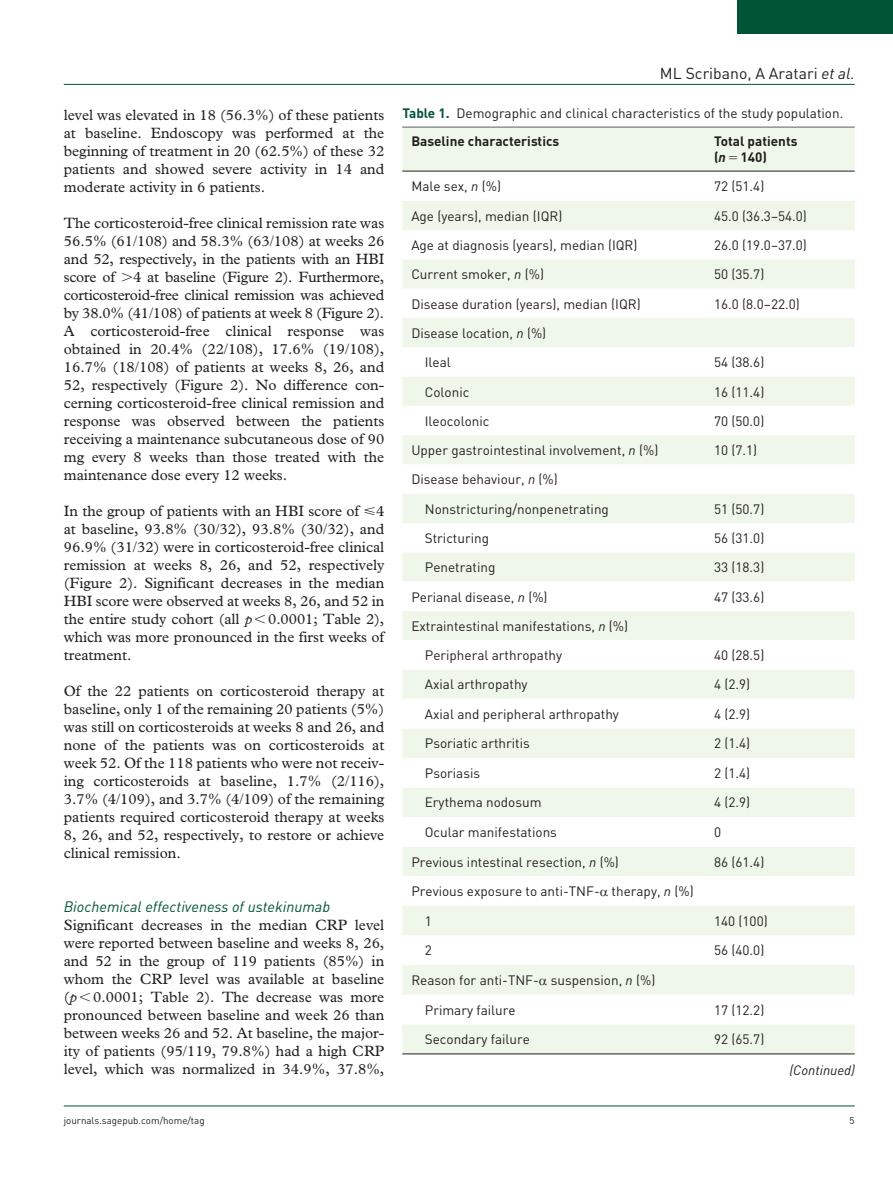
<style>
.page{position:relative;width:893px;height:1191px;background:#fff}
.page>*{position:absolute;margin:0;border:0;box-sizing:border-box;transform-origin:0 0}
.t1{font:15.75px "DIN";color:#231f20}
.t2{font:15px/18px "Plantin Std";color:#231f20;text-align:justify}
.t3{font:italic 15px "DIN";color:#015436}
.t4{font:13.5px/29.2px "DIN";color:#231f20}
.t5{font:700 13.5px/15.8px "DIN";color:#231f20}
.t6{font:italic 13.5px "DIN";color:#231f20}
.t7{font:9.75px "DIN";color:#231f20}
.s1{font-style:italic}
.s2{font-weight:700;color:#015436}
.s3{font-weight:700}
</style>
<div class="page">
<hr style="left:64px;top:84px;width:791px;height:1px;background:#015436">
<hr style="left:64px;top:1105px;width:791px;height:1px;background:#015436">
<div style="left:738px;top:0;width:155px;height:34px;background:#015436"></div>
<hr style="left:402px;top:127px;width:453px;height:1px;background:#231f20">
<div style="left:402px;top:128px;width:453px;height:925px;background:#eff7ea"></div>
<svg style="left:402px;top:172px;width:453px;height:852px"></svg>
<hr style="left:402px;top:171px;width:303px;height:1px;background:#231f20">
<hr style="left:705px;top:171px;width:150px;height:1px;background:#231f20">
<hr style="left:402px;top:1053px;width:303px;height:1px;background:#231f20">
<hr style="left:705px;top:1053px;width:150px;height:1px;background:#231f20">
<svg style="left:729px;top:156px;width:8px;height:3px"></svg>
<svg style="left:600px;top:890px;width:8px;height:6px"></svg>
<svg style="left:539px;top:978px;width:8px;height:7px"></svg>
<p class="t2" style="left:64px;top:106px;width:322px">level was elevated in 18 (56.3%) of these patients at baseline. Endoscopy was performed at the beginning of treatment in 20 (62.5%) of these 32 patients and showed severe activity in 14 and moderate activity in 6 patients.</p>
<p class="t2" style="left:64px;top:214px;width:322px">The corticosteroid-free clinical remission rate was 56.5% (61/108) and 58.3% (63/108) at weeks 26 and 52, respectively, in the patients with an HBI score of 4 at baseline (Figure 2). Furthermore, corticosteroid-free clinical remission was achieved by 38.0% (41/108) of patients at week 8 (Figure 2).<br>A corticosteroid-free clinical response was obtained in 20.4% (22/108), 17.6% (19/108), 16.7% (18/108) of patients at weeks 8, 26, and 52, respectively (Figure 2). No difference con&shy;cerning corticosteroid-free clinical remission and response was observed between the patients receiving a maintenance subcutaneous dose of 90 mg every 8 weeks than those treated with the maintenance dose every 12 weeks.</p>
<p class="t2" style="left:64px;top:502px;width:322px">In the group of patients with an HBI score of ⩽4 at baseline, 93.8% (30/32), 93.8% (30/32), and 96.9% (31/32) were in corticosteroid-free clinical remission at weeks 8, 26, and 52, respectively (Figure 2). Significant decreases in the median HBI score were observed at weeks 8, 26, and 52 in the entire study cohort (all <span class="s1">p</span> 0.0001; Table 2), which was more pronounced in the first weeks of treatment.</p>
<p class="t2" style="left:64px;top:682px;width:322px">Of the 22 patients on corticosteroid therapy at baseline, only 1 of the remaining 20 patients (5%) was still on corticosteroids at weeks 8 and 26, and none of the patients was on corticosteroids at week 52. Of the 118 patients who were not receiv&shy;ing corticosteroids at baseline, 1.7% (2/116), 3.7% (4/109), and 3.7% (4/109) of the remaining patients required corticosteroid therapy at weeks 8, 26, and 52, respectively, to restore or achieve clinical remission.</p>
<p class="t3" style="left:64px;top:897px;width:268px">Biochemical effectiveness of ustekinumab</p>
<p class="t2" style="left:64px;top:916px;width:322px">Significant decreases in the median CRP level were reported between baseline and weeks 8, 26, and 52 in the group of 119 patients (85%) in whom the CRP level was available at baseline (<span class="s1">p</span> 0.0001; Table 2). The decrease was more pronounced between baseline and week 26 than between weeks 26 and 52. At baseline, the major&shy;ity of patients (95/119, 79.8%) had a high CRP level, which was normalized in 34.9%, 37.8%,</p>
<p class="t1" style="left:660px;top:63px;width:196px">ML Scribano, A Aratari <span class="s1">et al.</span></p>
<p class="t4" style="left:411px;top:98px;width:433px;line-height:28.5px;text-indent:-9px"><span class="s2">Table 1.</span> Demographic and clinical characteristics of the study population.<br><span class="s3">Baseline characteristics</span></p>
<p class="t5" style="left:714px;top:133px;width:85px">Total patients (<span class="s1">n</span> 140)</p>
<p class="t4" style="left:411px;top:172px;width:91px">Male sex, <span class="s1">n</span> (%)</p>
<p class="t4" style="left:714px;top:172px;width:52px">72 (51.4)</p>
<p class="t4" style="left:411px;top:201px;width:153px">Age (years), median (IQR)</p>
<p class="t4" style="left:714px;top:201px;width:94px">45.0 (36.3–54.0)</p>
<p class="t4" style="left:411px;top:230px;width:228px">Age at diagnosis (years), median (IQR)</p>
<p class="t4" style="left:714px;top:230px;width:94px">26.0 (19.0–37.0)</p>
<p class="t4" style="left:411px;top:259px;width:134px">Current smoker, <span class="s1">n</span> (%)</p>
<p class="t4" style="left:714px;top:259px;width:52px">50 (35.7)</p>
<p class="t4" style="left:411px;top:289px;width:231px">Disease duration (years), median (IQR)</p>
<p class="t4" style="left:714px;top:289px;width:87px">16.0 (8.0–22.0)</p>
<p class="t4" style="left:425px;top:318px;width:123px;text-indent:-14px">Disease location, <span class="s1">n</span> (%)<br>Ileal</p>
<p class="t4" style="left:714px;top:347px;width:52px">54 (38.6)</p>
<p class="t4" style="left:425px;top:377px;width:46px">Colonic</p>
<p class="t4" style="left:714px;top:377px;width:52px">16 (11.4)</p>
<p class="t4" style="left:425px;top:406px;width:66px">Ileocolonic</p>
<p class="t4" style="left:714px;top:406px;width:52px">70 (50.0)</p>
<p class="t4" style="left:411px;top:435px;width:249px">Upper gastrointestinal involvement, <span class="s1">n</span> (%)</p>
<p class="t4" style="left:714px;top:435px;width:45px">10 (7.1)</p>
<p class="t4" style="left:425px;top:464px;width:186px;text-indent:-14px">Disease behaviour, <span class="s1">n</span> (%)<br>Nonstricturing/nonpenetrating</p>
<p class="t4" style="left:714px;top:494px;width:52px">51 (50.7)</p>
<p class="t4" style="left:425px;top:523px;width:66px">Stricturing</p>
<p class="t4" style="left:714px;top:523px;width:52px">56 (31.0)</p>
<p class="t4" style="left:425px;top:552px;width:72px">Penetrating</p>
<p class="t4" style="left:714px;top:552px;width:52px">33 (18.3)</p>
<p class="t4" style="left:411px;top:582px;width:138px">Perianal disease, <span class="s1">n</span> (%)</p>
<p class="t4" style="left:714px;top:582px;width:52px">47 (33.6)</p>
<p class="t4" style="left:425px;top:611px;width:205px;text-indent:-14px">Extraintestinal manifestations, <span class="s1">n</span> (%)<br>Peripheral arthropathy</p>
<p class="t4" style="left:714px;top:640px;width:52px">40 (28.5)</p>
<p class="t4" style="left:425px;top:669px;width:104px">Axial arthropathy</p>
<p class="t4" style="left:714px;top:669px;width:38px">4 (2.9)</p>
<p class="t4" style="left:425px;top:699px;width:196px">Axial and peripheral arthropathy</p>
<p class="t4" style="left:714px;top:699px;width:38px">4 (2.9)</p>
<p class="t4" style="left:425px;top:728px;width:106px">Psoriatic arthritis</p>
<p class="t4" style="left:714px;top:728px;width:38px">2 (1.4)</p>
<p class="t4" style="left:425px;top:758px;width:57px">Psoriasis</p>
<p class="t4" style="left:714px;top:758px;width:38px">2 (1.4)</p>
<p class="t4" style="left:425px;top:787px;width:118px">Erythema nodosum</p>
<p class="t4" style="left:714px;top:787px;width:38px">4 (2.9)</p>
<p class="t4" style="left:425px;top:817px;width:134px">Ocular manifestations</p>
<p class="t4" style="left:714px;top:817px;width:9px">0</p>
<p class="t4" style="left:411px;top:847px;width:209px">Previous intestinal resection, <span class="s1">n</span> (%)</p>
<p class="t4" style="left:714px;top:847px;width:52px">86 (61.4)</p>
<p class="t4" style="left:425px;top:876px;width:270px;text-indent:-14px">Previous exposure to anti-TNF- therapy, <span class="s1">n</span> (%)<br>1</p>
<p class="t4" style="left:714px;top:906px;width:55px">140 (100)</p>
<p class="t4" style="left:425px;top:935px;width:9px">2</p>
<p class="t4" style="left:714px;top:935px;width:52px">56 (40.0)</p>
<p class="t4" style="left:425px;top:965px;width:232px;text-indent:-14px">Reason for anti-TNF- suspension, <span class="s1">n</span> (%)<br>Primary failure</p>
<p class="t4" style="left:714px;top:995px;width:52px">17 (12.2)</p>
<p class="t4" style="left:425px;top:1024px;width:107px">Secondary failure</p>
<p class="t4" style="left:714px;top:1024px;width:52px">92 (65.7)</p>
<p class="t6" style="left:789px;top:1061px;width:67px">(Continued)</p>
<p class="t7" style="left:64px;top:1114px;width:142px">journals.sagepub.com/home/tag</p>
<p class="t7" style="left:850px;top:1114px;width:7px">5</p>
</div>
